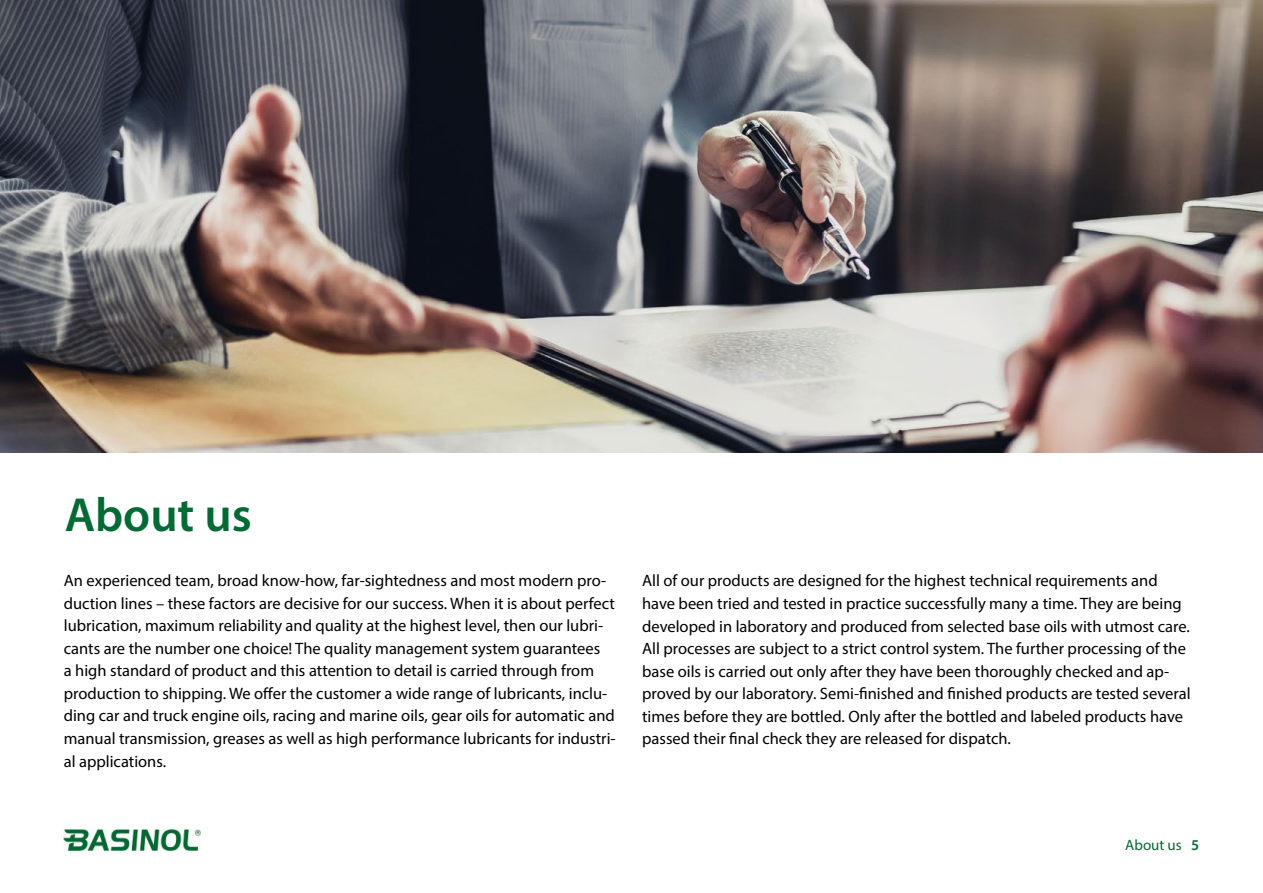
<style>
.page{position:relative;width:1263px;height:893px;background:#fff}
.page>*{position:absolute;margin:0;border:0;box-sizing:border-box;transform-origin:0 0}
.t1{font:600 48px "Myriad Pro";color:#006b33}
.t2{font:16.5px/22.5px "Myriad Pro";color:#000}
.t3{font:15px "Myriad Pro";color:#006b33}
.s1{font-weight:600}
</style>
<div class="page">
<img style="left:64px;top:830px;width:136px;height:20px">
<img style="left:0;top:0;width:1263px;height:452px">
<h1 class="t1" style="left:65px;top:484px;width:188px">About us</h1>
<p class="t2" style="left:64px;top:569px;width:553px">An experienced team, broad know-how, far-sightedness and most modern pro&shy;duction lines – these factors are decisive for our success. When it is about perfect lubrication, maximum reliability and quality at the highest level, then our lubri&shy;cants are the number one choice! The quality management system guarantees<br>a high standard of product and this attention to detail is carried through from production to shipping. We offer the customer a wide range of lubricants, inclu&shy;ding car and truck engine oils, racing and marine oils, gear oils for automatic and manual transmission, greases as well as high performance lubricants for industri&shy;al applications.</p>
<p class="t2" style="left:642px;top:569px;width:550px">All of our products are designed for the highest technical requirements and have been tried and tested in practice successfully many a time. They are being developed in laboratory and produced from selected base oils with utmost care.<br>All processes are subject to a strict control system. The further processing of the base oils is carried out only after they have been thoroughly checked and ap&shy;proved by our laboratory. Semi-finished and finished products are tested several times before they are bottled. Only after the bottled and labeled products have passed their final check they are released for dispatch.</p>
<p class="t3" style="left:1125px;top:836px;width:75px">About us <span class="s1">5</span></p>
</div>
